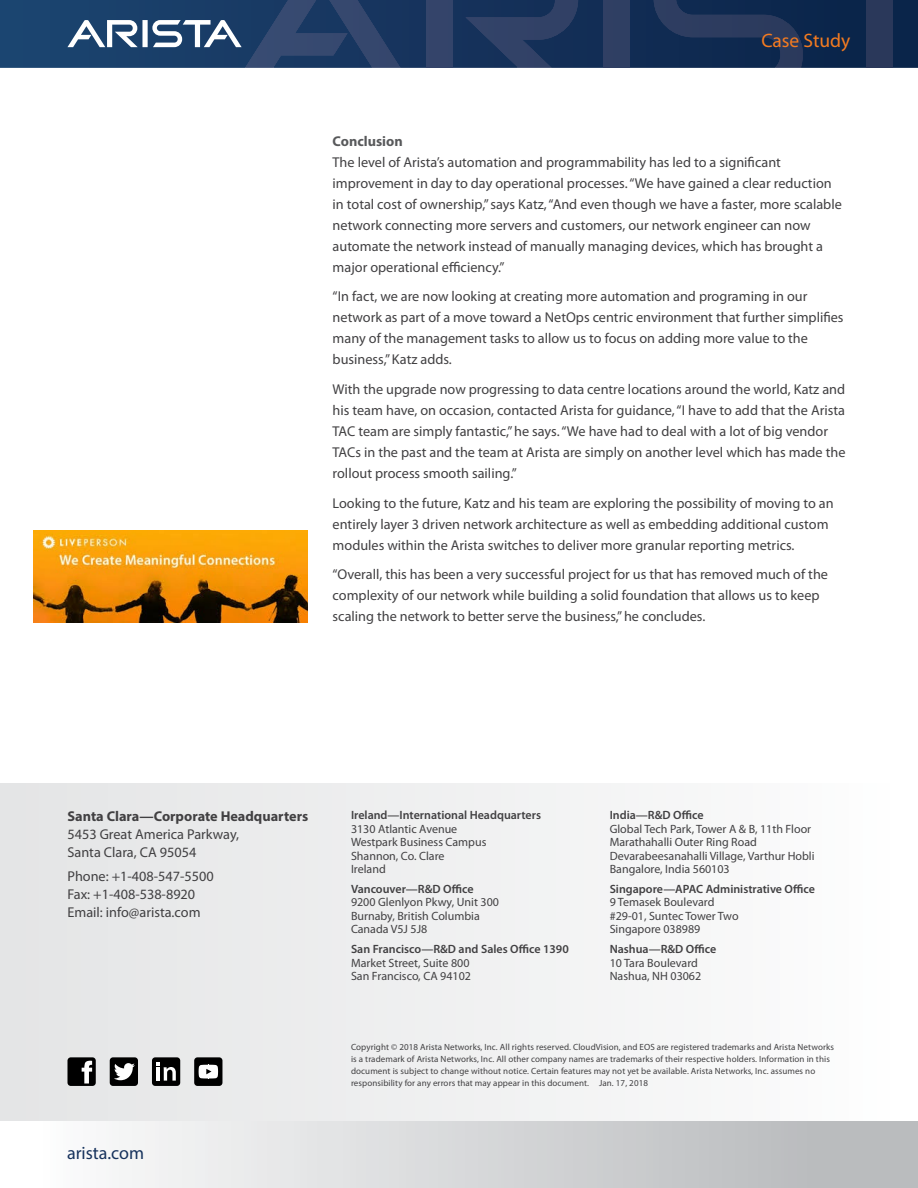
<style>
.page{position:relative;width:918px;height:1188px;background:#fff}
.page>*{position:absolute;margin:0;border:0;box-sizing:border-box;transform-origin:0 0}
.t1{font:19.5px "Myriad Pro";color:#f47b20}
.t2{font:18px "Myriad Pro";color:#16325c}
.t3{font:14.25px/21px "Myriad Pro";color:#414042}
.t4{font:700 14.25px "Myriad Pro";color:#414042}
.t5{font:700 14.25px "Myriad Pro";color:#58595b}
.t6{font:12px/13.5px "Myriad Pro";color:#414042}
.t7{font:600 12px "Myriad Pro";color:#414042}
.t8{font:9px/12px "Myriad Pro";letter-spacing:.01em;color:#414042}
</style>
<div class="page">
<svg style="left:0;top:0;width:918px;height:68px;background:#123159"></svg>
<div style="left:426px;top:0;width:26px;height:68px;background:#34446a"></div>
<svg style="left:465px;top:0;width:113px;height:68px;background:#21375e"></svg>
<svg style="left:67px;top:0;width:333px;height:68px;background:#324f75"></svg>
<div style="left:604px;top:0;width:26px;height:68px;background:#2f3f63"></div>
<svg style="left:654px;top:0;width:149px;height:68px;background:#1a3055"></svg>
<div style="left:867px;top:0;width:26px;height:68px;background:#2a385a"></div>
<div style="left:0;top:1120px;width:918px;height:68px;background:linear-gradient(to right,#fff,#b3b5b7)"></div>
<div style="left:0;top:783px;width:918px;height:337px;background:linear-gradient(to right,#e3e4e5,#fdfefe)"></div>
<div style="left:67px;top:1057px;width:29px;height:29px;background:#000;border-radius:3px"></div>
<div style="left:110px;top:1057px;width:28px;height:29px;background:#000;border-radius:3px"></div>
<div style="left:152px;top:1057px;width:28px;height:29px;background:#000;border-radius:3px"></div>
<div style="left:194px;top:1057px;width:28px;height:29px;background:#000;border-radius:3px"></div>
<svg style="left:82px;top:1060px;width:10px;height:24px"></svg>
<svg style="left:114px;top:1063px;width:21px;height:17px"></svg>
<svg style="left:157px;top:1063px;width:19px;height:18px"></svg>
<svg style="left:199px;top:1065px;width:19px;height:14px"></svg>
<img style="left:33px;top:530px;width:274px;height:93px">
<h1 class="t1" style="left:761px;top:29px;width:91px">Case Study</h1>
<p class="t5" style="left:333px;top:132px;width:72px">Conclusion</p>
<p class="t3" style="left:333px;top:151px;width:511px">The level of Arista’s automation and programmability has led to a significant improvement in day to day operational processes. “We have gained a clear reduction in total cost of ownership,” says Katz, “And even though we have a faster, more scalable network connecting more servers and customers, our network engineer can now automate the network instead of manually managing devices, which has brought a major operational efficiency.”</p>
<p class="t3" style="left:333px;top:286px;width:512px">“In fact, we are now looking at creating more automation and programing in our network as part of a move toward a NetOps centric environment that further simplifies many of the management tasks to allow us to focus on adding more value to the business,” Katz adds.</p>
<p class="t3" style="left:333px;top:379px;width:514px">With the upgrade now progressing to data centre locations around the world, Katz and his team have, on occasion, contacted Arista for guidance, “I have to add that the Arista TAC team are simply fantastic,” he says. “We have had to deal with a lot of big vendor TACs in the past and the team at Arista are simply on another level which has made the rollout process smooth sailing.”</p>
<p class="t3" style="left:333px;top:492px;width:503px">Looking to the future, Katz and his team are exploring the possibility of moving to an entirely layer 3 driven network architecture as well as embedding additional custom modules within the Arista switches to deliver more granular reporting metrics.</p>
<p class="t3" style="left:333px;top:564px;width:497px">“Overall, this has been a very successful project for us that has removed much of the complexity of our network while building a solid foundation that allows us to keep scaling the network to better serve the business,” he concludes.</p>
<p class="t4" style="left:68px;top:807px;width:242px">Santa Clara—Corporate Headquarters</p>
<p class="t3" style="left:68px;top:825px;width:173px;line-height:18px">5453 Great America Parkway,<br>Santa Clara, CA 95054</p>
<p class="t3" style="left:68px;top:867px;width:148px;line-height:18px">Phone: +1-408-547-5500<br>Fax: +1-408-538-8920<br>Email: info@arista.com</p>
<p class="t2" style="left:67px;top:1142px;width:79px">arista.com</p>
<p class="t7" style="left:351px;top:807px;width:192px">Ireland—International Headquarters</p>
<p class="t6" style="left:351px;top:822px;width:137px">3130 Atlantic Avenue<br>Westpark Business Campus<br>Shannon, Co. Clare<br>Ireland</p>
<p class="t7" style="left:351px;top:881px;width:124px">Vancouver—R&amp;D Office</p>
<p class="t6" style="left:351px;top:896px;width:150px">9200 Glenlyon Pkwy, Unit 300<br>Burnaby, British Columbia<br>Canada V5J 5J8</p>
<p class="t7" style="left:351px;top:942px;width:219px">San Francisco—R&amp;D and Sales Office 1390</p>
<p class="t6" style="left:351px;top:956px;width:122px">Market Street, Suite 800<br>San Francisco, CA 94102</p>
<p class="t7" style="left:610px;top:807px;width:95px">India—R&amp;D Office</p>
<p class="t6" style="left:610px;top:822px;width:206px">Global Tech Park, Tower A &amp; B, 11th Floor Marathahalli Outer Ring Road Devarabeesanahalli Village, Varthur Hobli Bangalore, India 560103</p>
<p class="t7" style="left:610px;top:881px;width:207px">Singapore—APAC Administrative Office</p>
<p class="t6" style="left:610px;top:896px;width:130px">9 Temasek Boulevard #29-01, Suntec Tower Two<br>Singapore 038989</p>
<p class="t7" style="left:610px;top:942px;width:108px">Nashua—R&amp;D Office</p>
<p class="t6" style="left:610px;top:956px;width:93px">10 Tara Boulevard<br>Nashua, NH 03062</p>
<p class="t8" style="left:351px;top:1041px;width:485px">Copyright © 2018 Arista Networks, Inc. All rights reserved. CloudVision, and EOS are registered trademarks and Arista Networks is a trademark of Arista Networks, Inc. All other company names are trademarks of their respective holders. Information in this document is subject to change without notice. Certain features may not yet be available. Arista Networks, Inc. assumes no responsibility for any errors that may appear in this document. Jan. 17, 2018</p>
</div>
